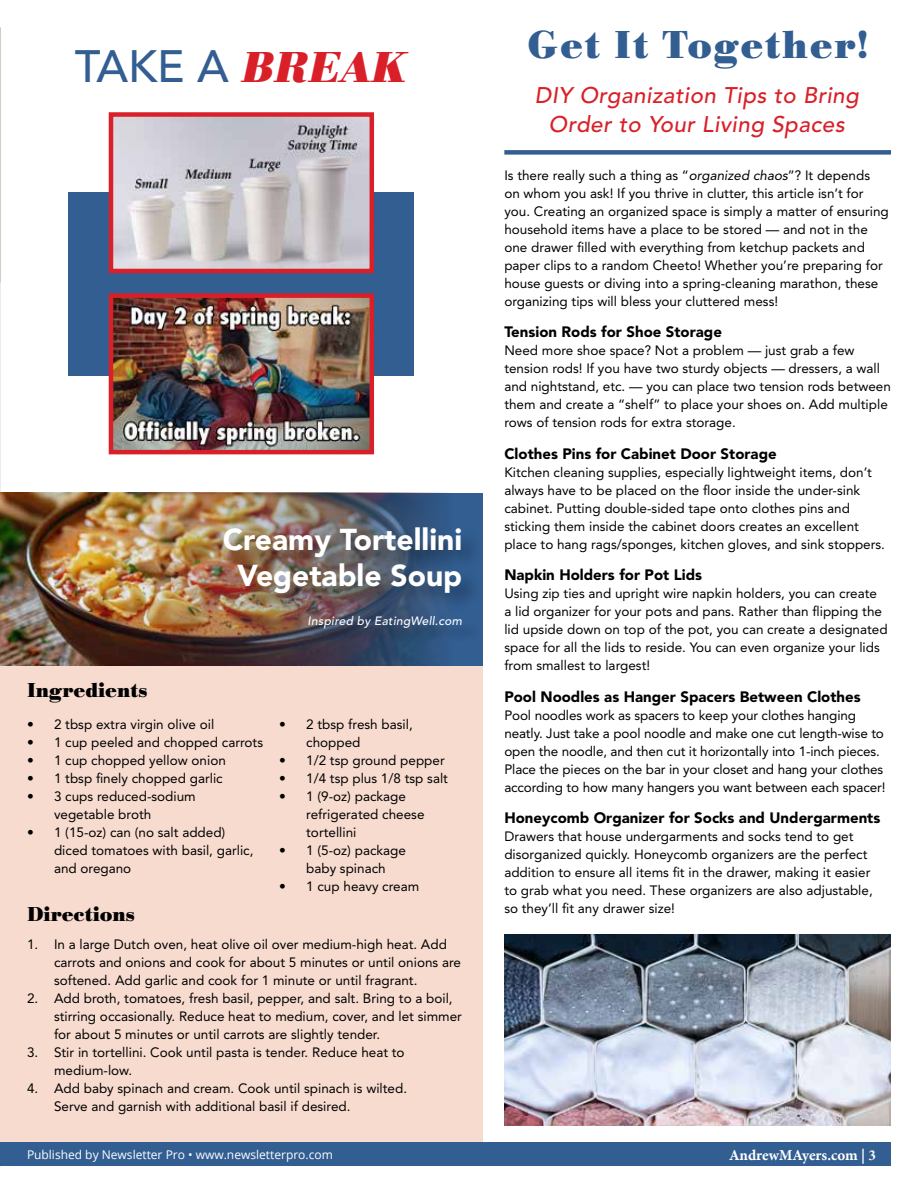
<style>
.page{position:relative;width:918px;height:1188px;background:#fff}
.page>*{position:absolute;margin:0;border:0;box-sizing:border-box;transform-origin:0 0}
.t1{font:500 45px "Avenir LT Std";color:#325e92}
.t2{font:700 40.5px "Bodoni URW";letter-spacing:.05em;color:#325e92}
.t3{font:900 30px/36px "Avenir LT Std";color:#fff;text-align:center}
.t4{font:italic 500 22.5px/28.5px "Avenir LT Std";letter-spacing:.02em;color:#d92029;text-align:center}
.t5{font:700 21px "Bodoni URW";color:#000}
.t6{font:900 15px "Avenir LT Std";color:#000}
.t7{font:700 15px "Minion Pro";color:#fff}
.t8{font:13.5px/18px "Avenir LT Std";color:#000}
.t9{font:12px "Open Sans";color:#fff}
.t10{font:italic 500 12px "Avenir LT Std";letter-spacing:.02em;color:#fff}
.s1{font-family:"Bodoni URW";font-weight:700;font-style:italic;color:#d92029}
.s2{font-style:italic}
</style>
<div class="page">
<img style="left:0;top:27px;width:891px;height:1140px">
<h1 class="t1" style="left:75px;top:41px;width:335px">TAKE A <span class="s1">BREAK</span></h1>
<h3 class="t5" style="left:27px;top:678px;width:122px">Ingredients</h3>
<h3 class="t3" style="left:223px;top:521px;width:241px">Creamy Tortellini<br>Vegetable Soup</h3>
<p class="t10" style="left:308px;top:614px;width:156px">Inspired by EatingWell.com</p>
<p class="t8" style="left:27px;top:715px;width:189px">• 2 tbsp extra virgin olive oil</p>
<p class="t8" style="left:27px;top:733px;width:238px">• 1 cup peeled and chopped carrots</p>
<p class="t8" style="left:27px;top:751px;width:200px">• 1 cup chopped yellow onion</p>
<p class="t8" style="left:27px;top:769px;width:197px">• 1 tbsp finely chopped garlic</p>
<p class="t8" style="left:54px;top:787px;width:143px;text-indent:-27px">• 3 cups reduced-sodium vegetable broth</p>
<p class="t8" style="left:54px;top:823px;width:201px;text-indent:-27px">• 1 (15-oz) can (no salt added) diced tomatoes with basil, garlic, and oregano</p>
<p class="t8" style="left:306px;top:716px;width:108px;text-indent:-27px">• 2 tbsp fresh basil, chopped</p>
<p class="t8" style="left:279px;top:752px;width:167px">• 1/2 tsp ground pepper</p>
<p class="t8" style="left:279px;top:770px;width:170px">• 1/4 tsp plus 1/8 tsp salt</p>
<p class="t8" style="left:306px;top:788px;width:120px;text-indent:-27px">• 1 (9-oz) package refrigerated cheese tortellini</p>
<p class="t8" style="left:279px;top:842px;width:128px;text-align:center">• 1 (5-oz) package baby spinach</p>
<p class="t8" style="left:279px;top:878px;width:142px">• 1 cup heavy cream</p>
<h3 class="t5" style="left:27px;top:902px;width:109px">Directions</h3>
<p class="t8" style="left:54px;top:935px;width:409px;text-indent:-27px">1. In a large Dutch oven, heat olive oil over medium-high heat. Add carrots and onions and cook for about 5 minutes or until onions are softened. Add garlic and cook for 1 minute or until fragrant.</p>
<p class="t8" style="left:54px;top:989px;width:409px;text-indent:-27px">2. Add broth, tomatoes, fresh basil, pepper, and salt. Bring to a boil, stirring occasionally. Reduce heat to medium, cover, and let simmer for about 5 minutes or until carrots are slightly tender.</p>
<p class="t8" style="left:54px;top:1043px;width:352px;text-indent:-27px">3. Stir in tortellini. Cook until pasta is tender. Reduce heat to medium-low.</p>
<p class="t8" style="left:54px;top:1079px;width:355px;text-indent:-27px">4. Add baby spinach and cream. Cook until spinach is wilted.<br>Serve and garnish with additional basil if desired.</p>
<p class="t9" style="left:27px;top:1146px;width:307px">Published by Newsletter Pro • www.newsletterpro.com</p>
<h2 class="t2" style="left:528px;top:21px;width:343px">Get It Together!</h2>
<h3 class="t4" style="left:535px;top:82px;width:326px">DIY Organization Tips to Bring<br>Order to Your Living Spaces</h3>
<p class="t8" style="left:504px;top:166px;width:386px">Is there really such a thing as “<span class="s2">organized chaos</span>”? It depends on whom you ask! If you thrive in clutter, this article isn’t for you. Creating an organized space is simply a matter of ensuring household items have a place to be stored — and not in the one drawer filled with everything from ketchup packets and paper clips to a random Cheeto! Whether you’re preparing for house guests or diving into a spring-cleaning marathon, these organizing tips will bless your cluttered mess!</p>
<p class="t6" style="left:504px;top:323px;width:219px">Tension Rods for Shoe Storage</p>
<p class="t8" style="left:504px;top:342px;width:388px">Need more shoe space? Not a problem — just grab a few tension rods! If you have two sturdy objects — dressers, a wall and nightstand, etc. — you can place two tension rods between them and create a “shelf” to place your shoes on. Add multiple rows of tension rods for extra storage.</p>
<p class="t6" style="left:504px;top:444px;width:274px">Clothes Pins for Cabinet Door Storage</p>
<p class="t8" style="left:504px;top:463px;width:382px">Kitchen cleaning supplies, especially lightweight items, don’t always have to be placed on the floor inside the under-sink cabinet. Putting double-sided tape onto clothes pins and sticking them inside the cabinet doors creates an excellent place to hang rags/sponges, kitchen gloves, and sink stoppers.</p>
<p class="t6" style="left:504px;top:566px;width:199px">Napkin Holders for Pot Lids</p>
<p class="t8" style="left:504px;top:585px;width:385px">Using zip ties and upright wire napkin holders, you can create<br>a lid organizer for your pots and pans. Rather than flipping the lid upside down on top of the pot, you can create a designated space for all the lids to reside. You can even organize your lids from smallest to largest!</p>
<p class="t6" style="left:504px;top:687px;width:358px">Pool Noodles as Hanger Spacers Between Clothes</p>
<p class="t8" style="left:504px;top:706px;width:383px">Pool noodles work as spacers to keep your clothes hanging neatly. Just take a pool noodle and make one cut length-wise to open the noodle, and then cut it horizontally into 1-inch pieces.<br>Place the pieces on the bar in your closet and hang your clothes according to how many hangers you want between each spacer!</p>
<p class="t6" style="left:504px;top:809px;width:378px">Honeycomb Organizer for Socks and Undergarments</p>
<p class="t8" style="left:504px;top:828px;width:370px">Drawers that house undergarments and socks tend to get disorganized quickly. Honeycomb organizers are the perfect addition to ensure all items fit in the drawer, making it easier to grab what you need. These organizers are also adjustable, so they’ll fit any drawer size!</p>
<p class="t7" style="left:729px;top:1144px;width:148px">AndrewMAyers.com | 3</p>
</div>
